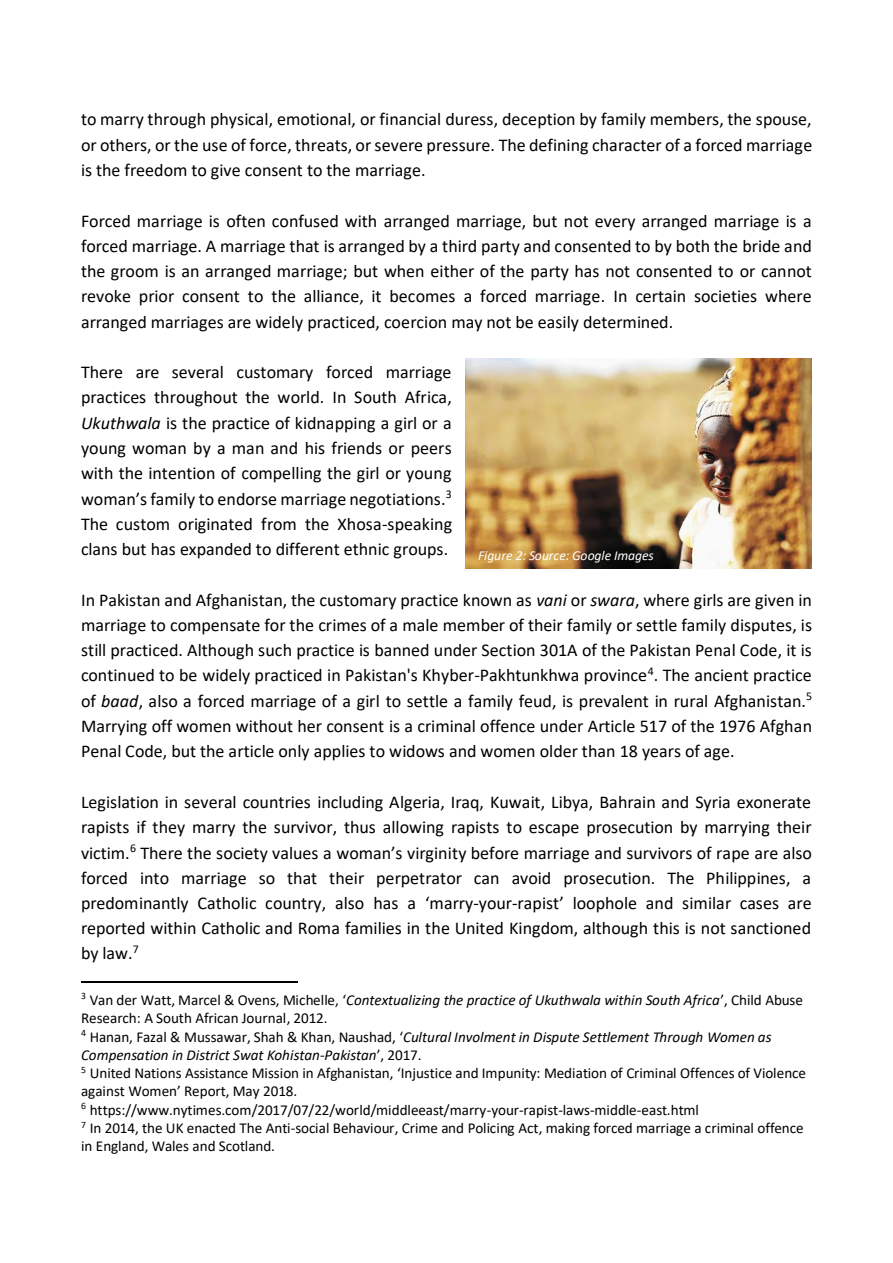
<style>
.page{position:relative;width:893px;height:1263px;background:#fff}
.page>*{position:absolute;margin:0;border:0;box-sizing:border-box;transform-origin:0 0}
.t1{font:18px/25.2px "Calibri";color:#000;text-align:justify}
.t2{font:15.15px/18.3px "Calibri";color:#000}
.t3{font:italic 13.65px "Calibri";color:#fff}
.s1{font-style:italic}
</style>
<div class="page">
<hr style="left:81px;top:982px;width:216px;height:1px;background:#000">
<img style="left:465px;top:358px;width:346px;height:211px">
<p class="t1" style="left:81px;top:108px;width:733px">to marry through physical, emotional, or financial duress, deception by family members, the spouse, or others, or the use of force, threats, or severe pressure. The defining character of a forced marriage is the freedom to give consent to the marriage.</p>
<p class="t1" style="left:81px;top:209px;width:732px">Forced marriage is often confused with arranged marriage, but not every arranged marriage is a forced marriage. A marriage that is arranged by a third party and consented to by both the bride and the groom is an arranged marriage; but when either of the party has not consented to or cannot revoke prior consent to the alliance, it becomes a forced marriage. In certain societies where arranged marriages are widely practiced, coercion may not be easily determined.</p>
<p class="t1" style="left:81px;top:361px;width:373px">There are several customary forced marriage practices throughout the world. In South Africa, <span class="s1">Ukuthwala</span> is the practice of kidnapping a girl or a young woman by a man and his friends or peers with the intention of compelling the girl or young woman’s family to endorse marriage negotiations.<sup>3<br></sup>The custom originated from the Xhosa-speaking clans but has expanded to different ethnic groups.</p>
<p class="t1" style="left:81px;top:589px;width:732px">In Pakistan and Afghanistan, the customary practice known as <span class="s1">vani</span> or <span class="s1">swara</span>, where girls are given in marriage to compensate for the crimes of a male member of their family or settle family disputes, is still practiced. Although such practice is banned under Section 301A of the Pakistan Penal Code, it is continued to be widely practiced in Pakistan's Khyber-Pakhtunkhwa province<sup>4</sup>. The ancient practice of <span class="s1">baad</span>, also a forced marriage of a girl to settle a family feud, is prevalent in rural Afghanistan.<sup>5<br></sup>Marrying off women without her consent is a criminal offence under Article 517 of the 1976 Afghan Penal Code, but the article only applies to widows and women older than 18 years of age.</p>
<p class="t1" style="left:81px;top:791px;width:732px">Legislation in several countries including Algeria, Iraq, Kuwait, Libya, Bahrain and Syria exonerate rapists if they marry the survivor, thus allowing rapists to escape prosecution by marrying their victim.<sup>6</sup> There the society values a woman’s virginity before marriage and survivors of rape are also forced into marriage so that their perpetrator can avoid prosecution. The Philippines, a predominantly Catholic country, also has a ‘marry-your-rapist’ loophole and similar cases are reported within Catholic and Roma families in the United Kingdom, although this is not sanctioned by law.<sup>7</sup></p>
<p class="t2" style="left:81px;top:992px;width:726px"><sup>3</sup> Van der Watt, Marcel &amp; Ovens, Michelle, ‘<span class="s1">Contextualizing the practice of Ukuthwala within South Africa</span>’, Child Abuse Research: A South African Journal, 2012.<br><sup>4</sup> Hanan, Fazal &amp; Mussawar, Shah &amp; Khan, Naushad, ‘<span class="s1">Cultural Involment in Dispute Settlement Through Women as Compensation in District Swat Kohistan-Pakistan</span>’, 2017.<br><sup>5</sup> United Nations Assistance Mission in Afghanistan, ‘Injustice and Impunity: Mediation of Criminal Offences of Violence against Women’ Report, May 2018.<br><sup>6</sup> https://www.nytimes.com/2017/07/22/world/middleeast/marry-your-rapist-laws-middle-east.html<br><sup>7</sup> In 2014, the UK enacted The Anti-social Behaviour, Crime and Policing Act, making forced marriage a criminal offence in England, Wales and Scotland.</p>
<p class="t3" style="left:478px;top:549px;width:177px">Figure 2: Source: Google Images</p>
</div>
